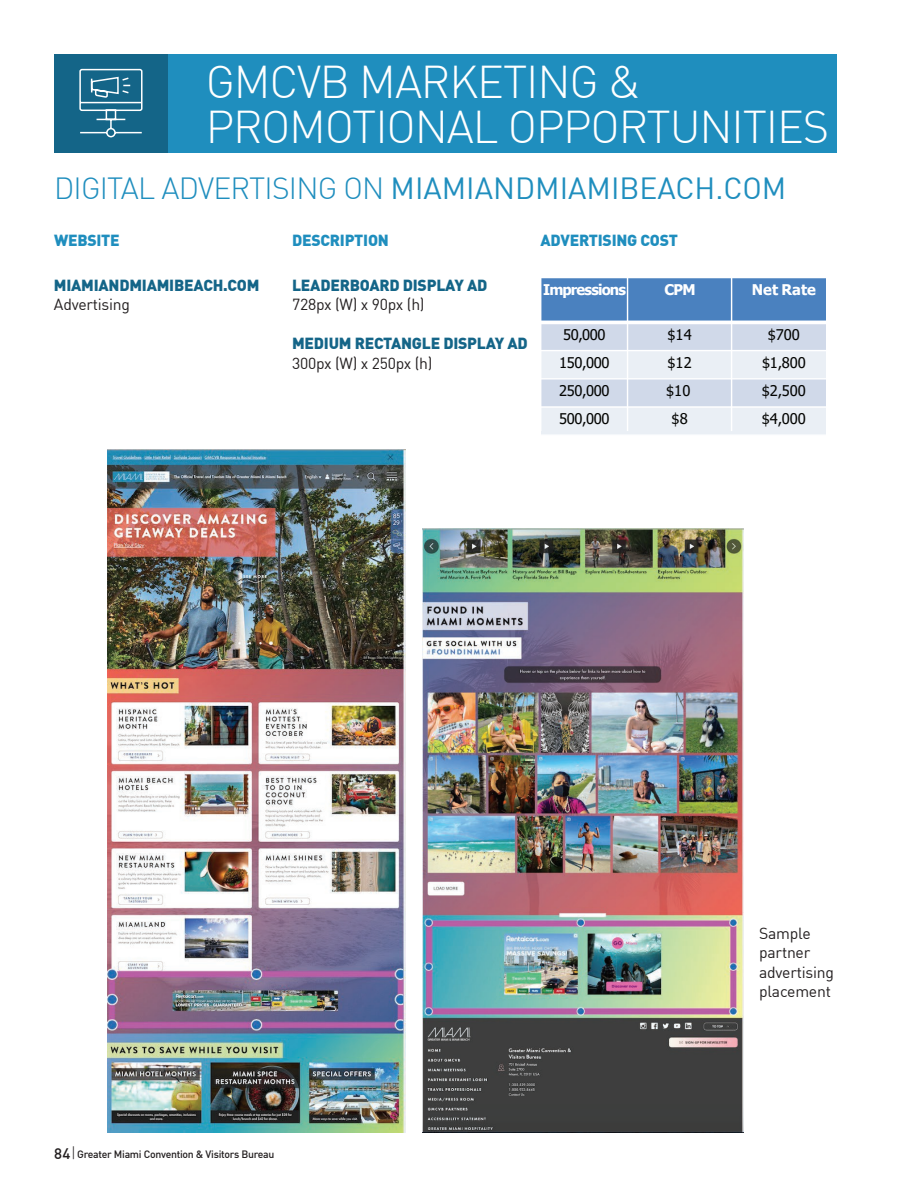
<style>
.page{position:relative;width:918px;height:1188px;background:#fff}
.page>*{position:absolute;margin:0;border:0;box-sizing:border-box;transform-origin:0 0}
.t1{font:300 45px/45px "DIN Offc";letter-spacing:-.025em;color:#fff}
.t2{font:30px "DIN Offc";color:#1f8ebe}
.t3{font:15.75px/19.5px "DIN Offc";letter-spacing:-.015em;color:#231f20}
.t4{font:900 15.75px "DIN Offc";letter-spacing:-.015em;color:#146588}
.t5{font:900 15.75px "DIN Offc";letter-spacing:-.015em;color:#1f8ebe}
.t6{font:14.7px "Tahoma";letter-spacing:-.025em;color:#040503}
.t7{font:700 14.7px "Tahoma";letter-spacing:-.05em;color:#fff}
.t8{font:500 10.5px "DIN Offc";letter-spacing:-.025em;color:#231f20}
.s1{font-weight:300}
.s2{font-size:15px}
.s3{font-weight:300;font-size:15px}
</style>
<div class="page">
<div style="left:54px;top:54px;width:783px;height:98px;background:#1f8ebe"></div>
<div style="left:54px;top:54px;width:114px;height:98px;background:#146588"></div>
<svg style="left:79px;top:68px;width:64px;height:70px"></svg>
<div style="left:541px;top:278px;width:87px;height:44px;background:#4a81bf"></div>
<div style="left:628px;top:278px;width:104px;height:44px;background:#4a81bf"></div>
<div style="left:732px;top:278px;width:94px;height:44px;background:#4a81bf"></div>
<div style="left:541px;top:322px;width:87px;height:29px;background:#d0d9e9"></div>
<div style="left:628px;top:322px;width:104px;height:29px;background:#d0d9e9"></div>
<div style="left:732px;top:322px;width:94px;height:29px;background:#d0d9e9"></div>
<div style="left:541px;top:351px;width:87px;height:28px;background:#eaeff5"></div>
<div style="left:628px;top:351px;width:104px;height:28px;background:#eaeff5"></div>
<div style="left:732px;top:351px;width:94px;height:28px;background:#eaeff5"></div>
<div style="left:541px;top:379px;width:87px;height:28px;background:#d0d9e9"></div>
<div style="left:628px;top:379px;width:104px;height:28px;background:#d0d9e9"></div>
<div style="left:732px;top:379px;width:94px;height:28px;background:#d0d9e9"></div>
<div style="left:541px;top:407px;width:87px;height:28px;background:#eaeff5"></div>
<div style="left:628px;top:407px;width:104px;height:28px;background:#eaeff5"></div>
<div style="left:732px;top:407px;width:94px;height:28px;background:#eaeff5"></div>
<hr style="left:627px;top:277px;width:1px;height:154px;background:#fff">
<hr style="left:731px;top:277px;width:1px;height:154px;background:#fff">
<hr style="left:540px;top:321px;width:286px;height:3px;background:#fff">
<hr style="left:540px;top:350px;width:286px;height:1px;background:#fff">
<hr style="left:540px;top:378px;width:286px;height:2px;background:#fff">
<hr style="left:540px;top:406px;width:286px;height:2px;background:#fff">
<hr style="left:540px;top:434px;width:286px;height:2px;background:#fff">
<img style="left:107px;top:449px;width:298px;height:684px">
<img style="left:422px;top:528px;width:321px;height:605px">
<h1 class="t1" style="left:206px;top:59px;width:625px">GMCVB MARKETING &amp;<br>PROMOTIONAL OPPORTUNITIES</h1>
<h2 class="t2" style="left:54px;top:169px;width:734px"><span class="s1">DIGITAL ADVERTISING ON</span> MIAMIANDMIAMIBEACH.COM</h2>
<p class="t5" style="left:54px;top:230px;width:67px">WEBSITE</p>
<p class="t5" style="left:292px;top:230px;width:98px">DESCRIPTION</p>
<p class="t5" style="left:541px;top:230px;width:139px">ADVERTISING COST</p>
<p class="t4" style="left:54px;top:274px;width:207px">MIAMIANDMIAMIBEACH.COM</p>
<p class="t3" style="left:54px;top:294px;width:78px">Advertising</p>
<p class="t4" style="left:292px;top:274px;width:197px">LEADERBOARD DISPLAY AD</p>
<p class="t3" style="left:292px;top:294px;width:134px">728px (W) x 90px (h)</p>
<p class="t4" style="left:292px;top:333px;width:237px">MEDIUM RECTANGLE DISPLAY AD</p>
<p class="t3" style="left:292px;top:353px;width:142px">300px (W) x 250px (h)</p>
<p class="t7" style="left:543px;top:279px;width:85px">Impressions</p>
<p class="t7" style="left:665px;top:279px;width:33px">CPM</p>
<p class="t7" style="left:752px;top:279px;width:65px">Net Rate</p>
<p class="t6" style="left:563px;top:324px;width:44px">50,000</p>
<p class="t6" style="left:668px;top:324px;width:26px">$14</p>
<p class="t6" style="left:768px;top:324px;width:33px">$700</p>
<p class="t6" style="left:559px;top:353px;width:52px">150,000</p>
<p class="t6" style="left:668px;top:353px;width:26px">$12</p>
<p class="t6" style="left:762px;top:353px;width:45px">$1,800</p>
<p class="t6" style="left:559px;top:381px;width:52px">250,000</p>
<p class="t6" style="left:666px;top:381px;width:26px">$10</p>
<p class="t6" style="left:762px;top:381px;width:45px">$2,500</p>
<p class="t6" style="left:559px;top:409px;width:52px">500,000</p>
<p class="t6" style="left:671px;top:409px;width:18px">$8</p>
<p class="t6" style="left:762px;top:409px;width:45px">$4,000</p>
<p class="t8" style="left:54px;top:1147px;width:222px"><span class="s2">84</span><span class="s3">|</span> Greater Miami Convention &amp; Visitors Bureau</p>
<p class="t3" style="left:759px;top:923px;width:76px">Sample partner advertising placement</p>
</div>
